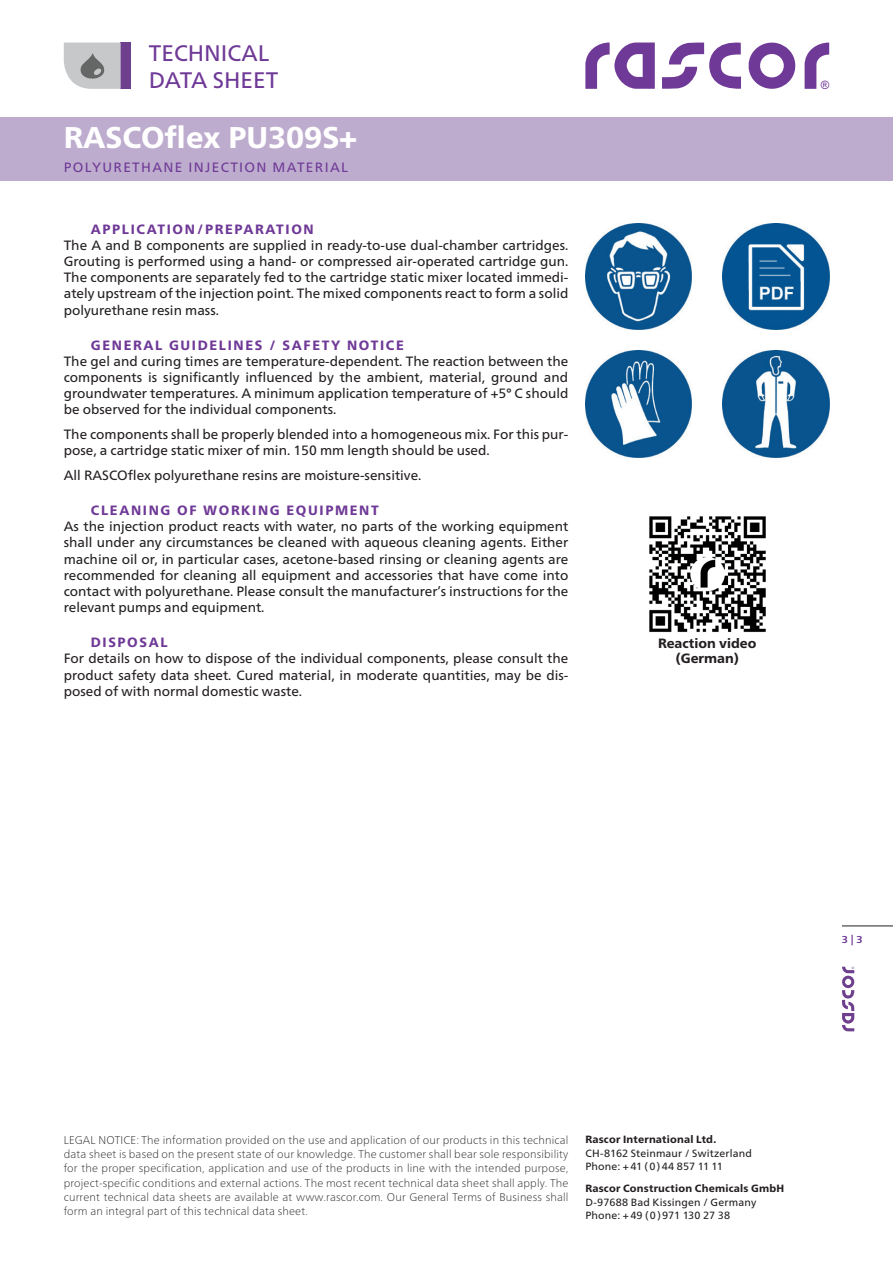
<style>
.page{position:relative;width:893px;height:1263px;background:#fff}
.page>*{position:absolute;margin:0;border:0;box-sizing:border-box;transform-origin:0 0}
.t1{font:800 30px "Frutiger Neue LT Pro";color:#fff}
.t2{font:22.5px/27px "Frutiger Neue LT Pro";color:#6f3997}
.t3{font:13.5px/16.2px "Frutiger Neue LT Pro";color:#231f20;text-align:justify}
.t4{font:800 13.5px "Frutiger Neue LT Pro";letter-spacing:.12em;color:#6f3997}
.t5{font:13.5px "Frutiger Neue LT Pro";letter-spacing:.1em;color:#6f3997}
.t6{font:800 13.5px/15px "Frutiger Neue LT Pro";color:#231f20;text-align:center}
.t7{font:11.55px "Arial";color:#6f3997}
.t8{font:100 11.25px/14.2px "Frutiger Neue LT Pro";letter-spacing:.015em;color:#231f20;text-align:justify}
.t9{font:10.5px/13.5px "Frutiger Neue LT Pro";letter-spacing:.015em;color:#231f20}
.t10{font:800 10.5px "Frutiger Neue LT Pro";letter-spacing:.02em;color:#231f20}
.t11{font:700 10.5px "Frutiger Next LTW1 G";color:#6f3997}
.t12{font:3px "Arial";color:#6d3f8d}
</style>
<div class="page">
<div style="left:0;top:117px;width:893px;height:64px;background:#bdaccd"></div>
<svg style="left:805px;top:43px;width:24px;height:46px"></svg>
<svg style="left:585px;top:43px;width:70px;height:46px"></svg>
<svg style="left:662px;top:43px;width:133px;height:46px"></svg>
<div style="left:121px;top:43px;width:10px;height:46px;background:#6d3f8d"></div>
<svg style="left:64px;top:43px;width:57px;height:46px;background:#bcbdbf"></svg>
<hr style="left:842px;top:926px;width:51px;height:1px;background:#231f20">
<svg style="left:842px;top:967px;width:12px;height:64px"></svg>
<img style="left:585px;top:223px;width:107px;height:107px">
<img style="left:585px;top:351px;width:107px;height:106px">
<img style="left:723px;top:351px;width:106px;height:106px">
<img style="left:723px;top:223px;width:106px;height:107px">
<img style="left:649px;top:516px;width:117px;height:116px">
<h2 class="t2" style="left:149px;top:39px;width:131px">TECHNICAL<br>DATA SHEET</h2>
<h1 class="t1" style="left:64px;top:120px;width:295px">RASCOflex PU309S+</h1>
<p class="t5" style="left:64px;top:159px;width:286px">POLYURETHANE INJECTION MATERIAL</p>
<p class="t4" style="left:91px;top:221px;width:224px">APPLICATION/PREPARATION</p>
<p class="t3" style="left:64px;top:237px;width:506px">The A and B components are supplied in ready-to-use dual-chamber cartridges.<br>Grouting is performed using a hand- or compressed air-operated cartridge gun.<br>The components are separately fed to the cartridge static mixer located immedi&shy;ately upstream of the injection point. The mixed components react to form a solid polyurethane resin mass.</p>
<p class="t4" style="left:91px;top:337px;width:315px">GENERAL GUIDELINES / SAFETY NOTICE</p>
<p class="t3" style="left:64px;top:353px;width:506px">The gel and curing times are temperature-dependent. The reaction between the components is significantly influenced by the ambient, material, ground and groundwater temperatures. A minimum application temperature of +5° C should be observed for the individual components.</p>
<p class="t3" style="left:64px;top:426px;width:506px">The components shall be properly blended into a homogeneous mix. For this pur&shy;pose, a cartridge static mixer of min. 150 mm length should be used.</p>
<p class="t3" style="left:64px;top:467px;width:359px">All RASCOflex polyurethane resins are moisture-sensitive.</p>
<p class="t4" style="left:91px;top:502px;width:289px">CLEANING OF WORKING EQUIPMENT</p>
<p class="t3" style="left:64px;top:518px;width:506px">As the injection product reacts with water, no parts of the working equipment shall under any circumstances be cleaned with aqueous cleaning agents. Either machine oil or, in particular cases, acetone-based rinsing or cleaning agents are recommended for cleaning all equipment and accessories that have come into contact with polyurethane. Please consult the manufacturer’s instructions for the relevant pumps and equipment.</p>
<p class="t4" style="left:91px;top:634px;width:78px">DISPOSAL</p>
<p class="t3" style="left:64px;top:650px;width:506px">For details on how to dispose of the individual components, please consult the product safety data sheet. Cured material, in moderate quantities, may be dis&shy;posed of with normal domestic waste.</p>
<p class="t7" style="left:821px;top:77px;width:10px">®</p>
<p class="t6" style="left:658px;top:636px;width:100px">Reaction video (German)</p>
<p class="t11" style="left:842px;top:934px;width:22px">3 | 3</p>
<p class="t12" style="left:851px;top:969px;width:4px;rotate:-90deg">®</p>
<p class="t8" style="left:64px;top:1133px;width:506px">LEGAL NOTICE: The information provided on the use and application of our products in this technical data sheet is based on the present state of our knowledge. The customer shall bear sole responsibility for the proper specification, application and use of the products in line with the intended purpose, project-specific conditions and external actions. The most recent technical data sheet shall apply. The current technical data sheets are available at www.rascor.com. Our General Terms of Business shall form an integral part of this technical data sheet.</p>
<p class="t10" style="left:585px;top:1133px;width:132px">Rascor International Ltd.</p>
<p class="t9" style="left:585px;top:1146px;width:168px">CH-8162 Steinmaur / Switzerland<br>Phone: +41 (0)44 857 11 11</p>
<p class="t10" style="left:585px;top:1182px;width:200px">Rascor Construction Chemicals GmbH</p>
<p class="t9" style="left:585px;top:1195px;width:172px">D-97688 Bad Kissingen / Germany<br>Phone: +49 (0)971 130 27 38</p>
</div>
